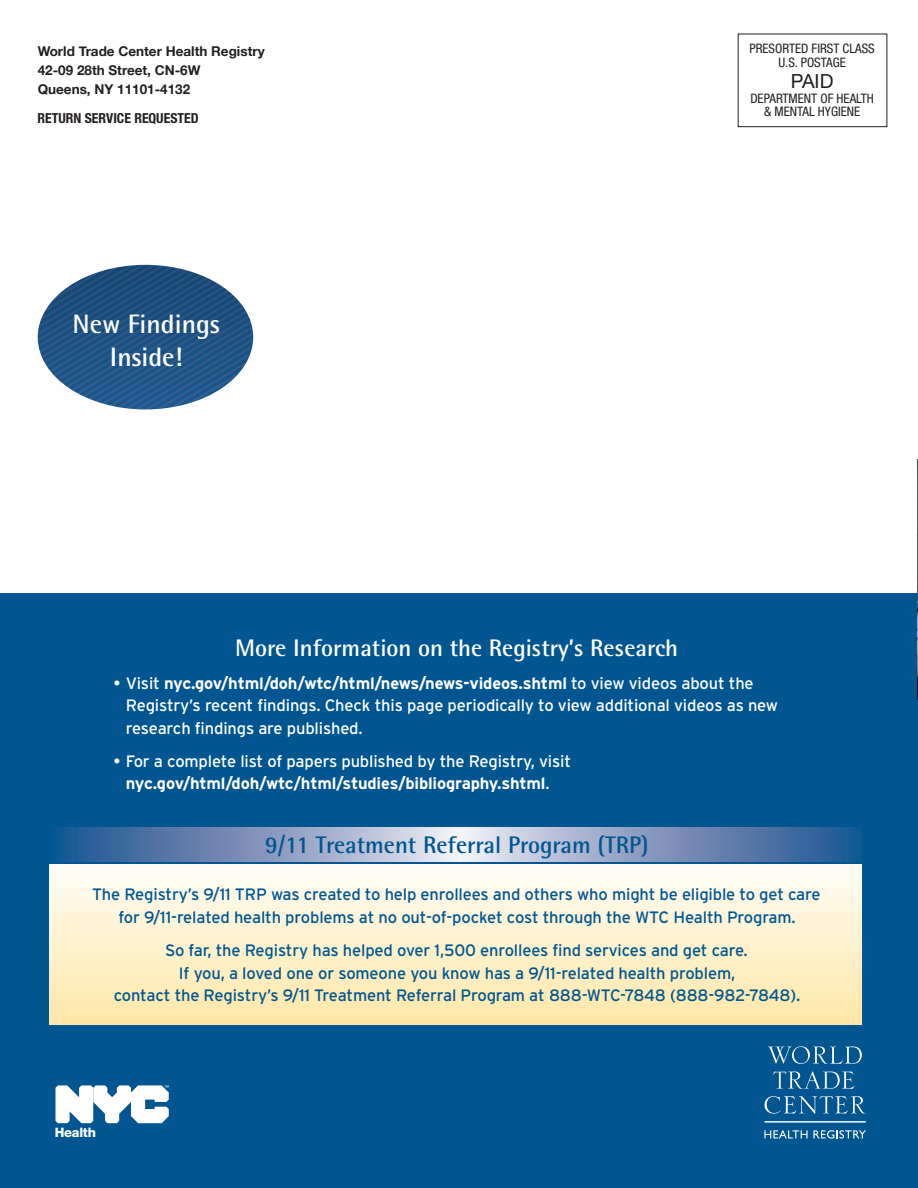
<style>
.page{position:relative;width:918px;height:1188px;background:#fff}
.page>*{position:absolute;margin:0;border:0;box-sizing:border-box;transform-origin:0 0}
.t1{font:700 26.7px/33.3px "Rotis Semi Sans Std";color:#fff;text-align:center}
.t2{font:700 24px "Rotis Semi Sans Std";color:#fff}
.t3{font:700 24px "Rotis Semi Sans Std";color:#015691}
.t4{font:19.5px "Helvetica Neue";color:#231f20}
.t5{font:16.5px/22.5px "Interstate";letter-spacing:-.01em;color:#015691;text-align:center}
.t6{font:16.5px/22.5px "Interstate";letter-spacing:-.01em;color:#fff}
.t7{font:700 condensed 13.8px "Helvetica Neue";color:#231f20}
.t8{font:700 13.5px/18.8px "Helvetica Neue";color:#231f20}
.t9{font:condensed 13.05px/13.5px "Helvetica Neue";color:#231f20;text-align:center}
.t10{font:800 13.05px "Helvetica Neue";letter-spacing:-.02em;color:#fff}
.s1{font-weight:700}
</style>
<div class="page">
<div style="left:0;top:593px;width:918px;height:595px;background:#015691"></div>
<svg style="left:55px;top:1085px;width:114px;height:38px"></svg>
<svg style="left:768px;top:1046px;width:94px;height:18px"></svg>
<svg style="left:773px;top:1071px;width:82px;height:18px"></svg>
<svg style="left:765px;top:1096px;width:101px;height:18px"></svg>
<hr style="left:765px;top:1122px;width:101px;height:1px;background:#fff">
<svg style="left:764px;top:1130px;width:102px;height:9px"></svg>
<div style="left:738px;top:34px;width:149px;height:93px;border:1px solid #231f20"></div>
<img style="left:38px;top:265px;width:215px;height:144px;border-radius:50%">
<div style="left:50px;top:865px;width:812px;height:160px;background:linear-gradient(to bottom,#fefcf5,#fee7a7)"></div>
<svg style="left:58px;top:827px;width:803px;height:35px;background:#849abe"></svg>
<img style="left:917px;top:459px;width:1px;height:240px">
<p class="t8" style="left:38px;top:42px;width:228px">World Trade Center Health Registry<br>42-09 28th Street, CN-6W<br>Queens, NY 11101-4132</p>
<p class="t7" style="left:38px;top:110px;width:163px">RETURN SERVICE REQUESTED</p>
<h1 class="t1" style="left:72px;top:310px;width:149px">New Findings<br>Inside!</h1>
<p class="t9" style="left:749px;top:43px;width:127px">PRESORTED FIRST CLASS<br>U.S. POSTAGE</p>
<p class="t4" style="left:791px;top:74px;width:44px">PAID</p>
<p class="t9" style="left:750px;top:92px;width:125px">DEPARTMENT OF HEALTH &amp; MENTAL HYGIENE</p>
<h2 class="t2" style="left:235px;top:639px;width:444px">More Information on the Registry’s Research</h2>
<p class="t6" style="left:126px;top:672px;width:654px;text-indent:-12px">• Visit <span class="s1">nyc.gov/html/doh/wtc/html/news/news-videos.shtml</span> to view videos about the<br>Registry’s recent findings. Check this page periodically to view additional videos as new research findings are published.</p>
<p class="t6" style="left:113px;top:750px;width:459px;text-align:center">• For a complete list of papers published by the Registry, visit <span class="s1">nyc.gov/html/doh/wtc/html/studies/bibliography.shtml</span>.</p>
<h2 class="t3" style="left:265px;top:837px;width:385px">9/11 Treatment Referral Program (TRP)</h2>
<p class="t5" style="left:92px;top:883px;width:730px">The Registry’s 9/11 TRP was created to help enrollees and others who might be eligible to get care for 9/11-related health problems at no out-of-pocket cost through the WTC Health Program.</p>
<p class="t5" style="left:114px;top:939px;width:688px">So far, the Registry has helped over 1,500 enrollees find services and get care.<br>If you, a loved one or someone you know has a 9/11-related health problem,<br>contact the Registry’s 9/11 Treatment Referral Program at 888-WTC-7848 (888-982-7848).</p>
<p class="t10" style="left:55px;top:1128px;width:43px">Health</p>
</div>
